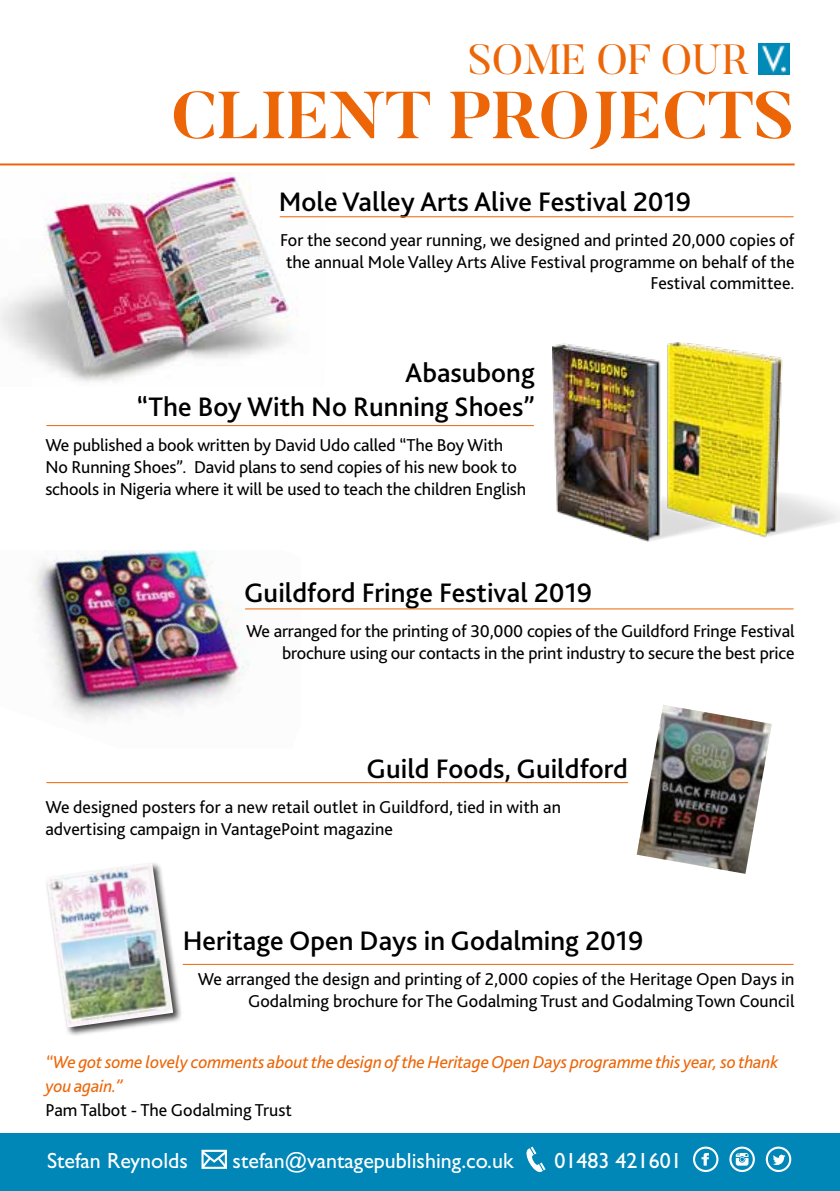
<style>
.page{position:relative;width:840px;height:1191px;background:#fff}
.page>*{position:absolute;margin:0;border:0;box-sizing:border-box;transform-origin:0 0}
.t1{font:700 66px "Butler";color:#ec6608}
.t2{font:42px "Butler";color:#ec6608}
.t3{font:500 28px/33.6px "Bliss 2";color:#000;text-align:right}
.t4{font:22px "Gill Sans";color:#fff}
.t5{font:18px/21.6px "Bliss 2";color:#000;text-align:right}
.t6{font:italic 18px/24px "Bliss 2";letter-spacing:-.01em;color:#ec6608}
</style>
<div class="page">
<img style="left:552px;top:343px;width:287px;height:199px">
<img style="left:0;top:173px;width:360px;height:209px">
<img style="left:33px;top:550px;width:267px;height:170px">
<hr style="left:279px;top:216px;width:514px;height:1px;background:#ec6608">
<hr style="left:46px;top:425px;width:487px;height:1px;background:#ec6608">
<hr style="left:46px;top:782px;width:581px;height:1px;background:#ec6608">
<hr style="left:245px;top:608px;width:548px;height:1px;background:#ec6608">
<div style="left:45px;top:861px;width:138px;height:176px;background:#000;opacity:.75"></div>
<img style="left:46px;top:863px;width:127px;height:164px">
<hr style="left:183px;top:964px;width:610px;height:1px;background:#ec6608">
<div style="left:0;top:1133px;width:839px;height:58px;background:#0086b7"></div>
<svg style="left:693px;top:1146px;width:99px;height:26px"></svg>
<svg style="left:201px;top:1149px;width:26px;height:20px"></svg>
<svg style="left:526px;top:1146px;width:20px;height:26px"></svg>
<hr style="left:0;top:163px;width:794px;height:2px;background:#ec6608">
<img style="left:636px;top:705px;width:135px;height:169px">
<img style="left:758px;top:43px;width:30px;height:31px">
<h2 class="t2" style="left:468px;top:33px;width:282px">SOME OF OUR</h2>
<h1 class="t1" style="left:171px;top:73px;width:624px">CLIENT PROJECTS</h1>
<h3 class="t3" style="left:278px;top:184px;width:414px">Mole Valley Arts Alive Festival 2019</h3>
<p class="t5" style="left:280px;top:229px;width:515px">For the second year running, we designed and printed 20,000 copies of the annual Mole Valley Arts Alive Festival programme on behalf of the<br>Festival committee.</p>
<h3 class="t3" style="left:137px;top:355px;width:399px">Abasubong<br>“The Boy With No Running Shoes”</h3>
<p class="t5" style="left:45px;top:434px;width:482px;text-align:left">We published a book written by David Udo called “The Boy With<br>No Running Shoes”. David plans to send copies of his new book to schools in Nigeria where it will be used to teach the children English</p>
<h3 class="t3" style="left:244px;top:575px;width:349px">Guildford Fringe Festival 2019</h3>
<p class="t5" style="left:246px;top:620px;width:549px">We arranged for the printing of 30,000 copies of the Guildford Fringe Festival brochure using our contacts in the print industry to secure the best price</p>
<h3 class="t3" style="left:366px;top:751px;width:263px">Guild Foods, Guildford</h3>
<p class="t5" style="left:45px;top:796px;width:517px;text-align:left">We designed posters for a new retail outlet in Guildford, tied in with an advertising campaign in VantagePoint magazine</p>
<h3 class="t3" style="left:183px;top:923px;width:462px">Heritage Open Days in Godalming 2019</h3>
<p class="t5" style="left:198px;top:968px;width:598px">We arranged the design and printing of 2,000 copies of the Heritage Open Days in<br>Godalming brochure for The Godalming Trust and Godalming Town Council</p>
<p class="t6" style="left:45px;top:1049px;width:734px">“We got some lovely comments about the design of the Heritage Open Days programme this year, so thank you again.”</p>
<p class="t5" style="left:45px;top:1099px;width:248px">Pam Talbot - The Godalming Trust</p>
<p class="t4" style="left:47px;top:1147px;width:142px">Stefan Reynolds</p>
<p class="t4" style="left:232px;top:1147px;width:282px">stefan@vantagepublishing.co.uk</p>
<p class="t4" style="left:554px;top:1147px;width:129px">01483 421601</p>
</div>
